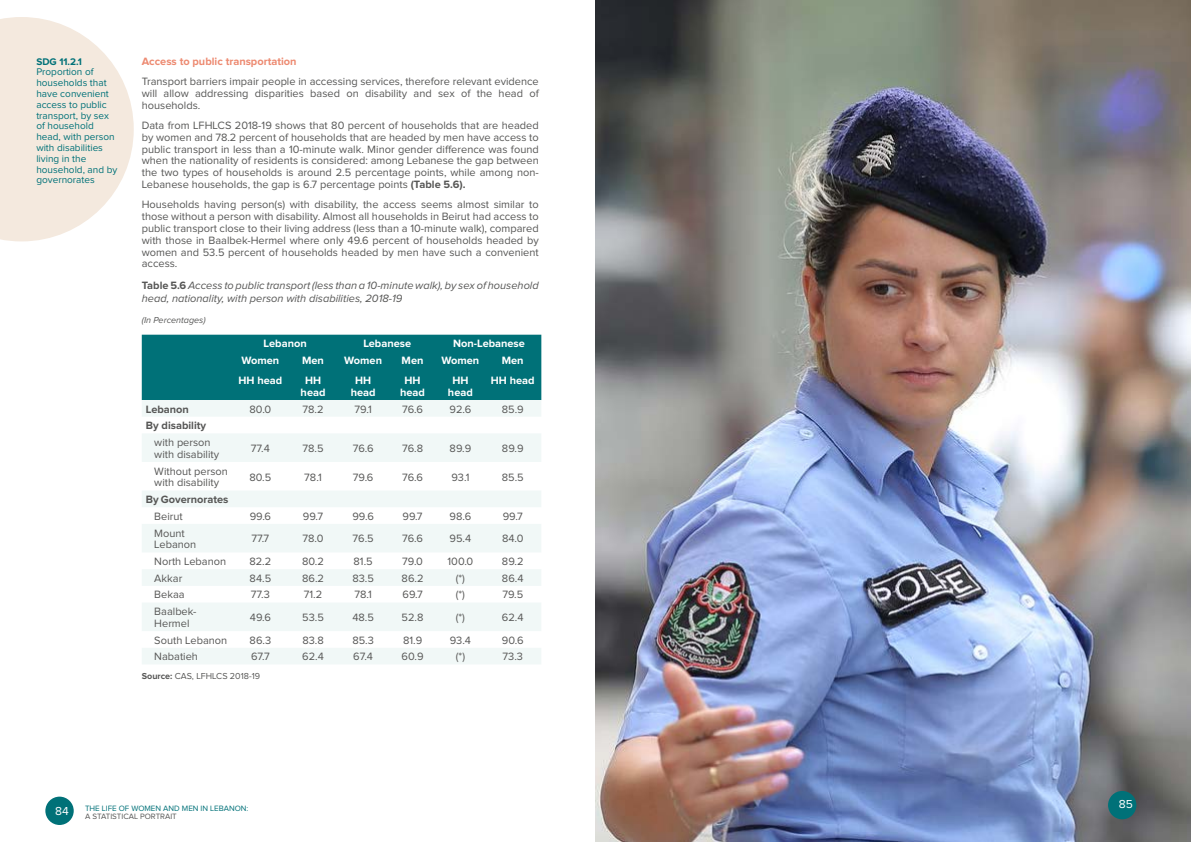
<style>
.page{position:relative;width:1191px;height:842px;background:#fff}
.page>*{position:absolute;margin:0;border:0;box-sizing:border-box;transform-origin:0 0}
.t1{font:12px "Proxima Nova";color:#fff}
.t2{font:11px/11.9px "Proxima Nova";color:#575756}
.t3{font:italic 11px/13.2px "Proxima Nova";color:#575756}
.t4{font:700 11px/19.9px "Proxima Nova";color:#fff}
.t5{font:700 11px "Proxima Nova";color:#575756}
.t6{font:700 11px "Proxima Nova";color:#ed8a71}
.t7{font:10px/10.8px "Proxima Nova";color:#007178}
.t8{font:700 10px "Proxima Nova";color:#007178}
.t9{font:9px "Proxima Nova";color:#575756}
.t10{font:italic 9px "Proxima Nova";color:#575756}
.t11{font:8px "Proxima Nova";color:#007178}
.t12{font:8px "Proxima Nova";color:#575756}
.s1{font-weight:700}
.s2{font-weight:700;font-style:normal}
</style>
<div class="page">
<div style="left:45px;top:797px;width:29px;height:28px;background:#007178;border-radius:50%"></div>
<div style="left:142px;top:335px;width:399px;height:65px;background:#007178"></div>
<svg style="left:142px;top:400px;width:399px;height:264px;fill:#f1f8f7"></svg>
<img style="left:595px;top:0;width:596px;height:842px">
<div style="left:1108px;top:791px;width:28px;height:28px;background:#007178;border-radius:50%"></div>
<svg style="left:0;top:17px;width:134px;height:224px"></svg>
<p class="t8" style="left:36px;top:56px;width:47px">SDG 11.2.1</p>
<p class="t7" style="left:36px;top:67px;width:82px">Proportion of households that have convenient access to public transport, by sex of household head, with person with disabilities living in the household, and by governorates</p>
<p class="t6" style="left:142px;top:55px;width:156px">Access to public transportation</p>
<p class="t2" style="left:142px;top:76px;width:398px;text-align:justify">Transport barriers impair people in accessing services, therefore relevant evidence will allow addressing disparities based on disability and sex of the head of households.</p>
<p class="t2" style="left:142px;top:120px;width:398px;text-align:justify">Data from LFHLCS 2018-19 shows that 80 percent of households that are headed by women and 78.2 percent of households that are headed by men have access to public transport in less than a 10-minute walk. Minor gender difference was found when the nationality of residents is considered: among Lebanese the gap between the two types of households is around 2.5 percentage points, while among non-Lebanese households, the gap is 6.7 percentage points <span class="s1">(Table 5.6).</span></p>
<p class="t2" style="left:142px;top:199px;width:398px;text-align:justify">Households having person(s) with disability, the access seems almost similar to those without a person with disability. Almost all households in Beirut had access to public transport close to their living address (less than a 10-minute walk), compared with those in Baalbek-Hermel where only 49.6 percent of households headed by women and 53.5 percent of households headed by men have such a convenient access.</p>
<p class="t3" style="left:142px;top:279px;width:398px"><span class="s2">Table 5.6</span> Access to public transport (less than a 10-minute walk), by sex of household head, nationality, with person with disabilities, 2018-19</p>
<p class="t10" style="left:142px;top:316px;width:65px">(In Percentages)</p>
<p class="t4" style="left:264px;top:334px;width:45px">Lebanon</p>
<p class="t4" style="left:363px;top:334px;width:49px">Lebanese</p>
<p class="t4" style="left:453px;top:334px;width:73px">Non-Lebanese</p>
<p class="t4" style="left:238px;top:351px;width:45px">Women<br>HH head</p>
<p class="t4" style="left:302px;top:351px;width:23px">Men<br>HH</p>
<p class="t4" style="left:301px;top:383px;width:26px">head</p>
<p class="t4" style="left:491px;top:351px;width:45px;text-align:center">Men<br>HH head</p>
<p class="t4" style="left:441px;top:351px;width:39px;text-align:center">Women<br>HH</p>
<p class="t4" style="left:448px;top:383px;width:26px">head</p>
<p class="t4" style="left:401px;top:351px;width:23px">Men<br>HH</p>
<p class="t4" style="left:400px;top:383px;width:26px">head</p>
<p class="t4" style="left:344px;top:351px;width:39px;text-align:center">Women<br>HH</p>
<p class="t4" style="left:351px;top:383px;width:26px">head</p>
<p class="t5" style="left:146px;top:403px;width:45px">Lebanon</p>
<p class="t2" style="left:249px;top:403px;width:23px">80.0</p>
<p class="t2" style="left:302px;top:403px;width:23px">78.2</p>
<p class="t2" style="left:354px;top:403px;width:19px">79.1</p>
<p class="t2" style="left:402px;top:403px;width:22px">76.6</p>
<p class="t2" style="left:449px;top:403px;width:23px">92.6</p>
<p class="t2" style="left:502px;top:403px;width:23px">85.9</p>
<p class="t5" style="left:146px;top:419px;width:62px">By disability</p>
<p class="t2" style="left:154px;top:437px;width:66px">with person with disability</p>
<p class="t2" style="left:251px;top:443px;width:20px">77.4</p>
<p class="t2" style="left:302px;top:443px;width:23px">78.5</p>
<p class="t2" style="left:353px;top:443px;width:22px">76.6</p>
<p class="t2" style="left:402px;top:443px;width:23px">76.8</p>
<p class="t2" style="left:449px;top:443px;width:23px">89.9</p>
<p class="t2" style="left:502px;top:443px;width:23px">89.9</p>
<p class="t2" style="left:154px;top:465px;width:75px">Without person with disability</p>
<p class="t2" style="left:249px;top:471px;width:23px">80.5</p>
<p class="t2" style="left:304px;top:471px;width:19px">78.1</p>
<p class="t2" style="left:353px;top:471px;width:22px">79.6</p>
<p class="t2" style="left:402px;top:471px;width:22px">76.6</p>
<p class="t2" style="left:451px;top:471px;width:20px">93.1</p>
<p class="t2" style="left:502px;top:471px;width:23px">85.5</p>
<p class="t5" style="left:146px;top:493px;width:84px">By Governorates</p>
<p class="t2" style="left:154px;top:510px;width:30px">Beirut</p>
<p class="t2" style="left:250px;top:510px;width:23px">99.6</p>
<p class="t2" style="left:303px;top:510px;width:22px">99.7</p>
<p class="t2" style="left:352px;top:510px;width:23px">99.6</p>
<p class="t2" style="left:402px;top:510px;width:22px">99.7</p>
<p class="t2" style="left:449px;top:510px;width:23px">98.6</p>
<p class="t2" style="left:502px;top:510px;width:22px">99.7</p>
<p class="t2" style="left:154px;top:527px;width:43px">Mount<br>Lebanon</p>
<p class="t2" style="left:251px;top:533px;width:19px">77.7</p>
<p class="t2" style="left:302px;top:533px;width:22px">78.0</p>
<p class="t2" style="left:352px;top:533px;width:23px">76.5</p>
<p class="t2" style="left:402px;top:533px;width:22px">76.6</p>
<p class="t2" style="left:449px;top:533px;width:23px">95.4</p>
<p class="t2" style="left:502px;top:533px;width:23px">84.0</p>
<p class="t2" style="left:154px;top:556px;width:73px">North Lebanon</p>
<p class="t2" style="left:249px;top:556px;width:23px">82.2</p>
<p class="t2" style="left:302px;top:556px;width:23px">80.2</p>
<p class="t2" style="left:353px;top:556px;width:21px">81.5</p>
<p class="t2" style="left:402px;top:556px;width:22px">79.0</p>
<p class="t2" style="left:447px;top:556px;width:27px">100.0</p>
<p class="t2" style="left:502px;top:556px;width:23px">89.2</p>
<p class="t2" style="left:154px;top:572px;width:29px">Akkar</p>
<p class="t2" style="left:250px;top:572px;width:23px">84.5</p>
<p class="t2" style="left:302px;top:572px;width:23px">86.2</p>
<p class="t2" style="left:352px;top:572px;width:23px">83.5</p>
<p class="t2" style="left:401px;top:572px;width:23px">86.2</p>
<p class="t2" style="left:456px;top:572px;width:11px">(*)</p>
<p class="t2" style="left:502px;top:572px;width:23px">86.4</p>
<p class="t2" style="left:154px;top:589px;width:32px">Bekaa</p>
<p class="t2" style="left:251px;top:589px;width:20px">77.3</p>
<p class="t2" style="left:304px;top:589px;width:20px">71.2</p>
<p class="t2" style="left:354px;top:589px;width:19px">78.1</p>
<p class="t2" style="left:402px;top:589px;width:22px">69.7</p>
<p class="t2" style="left:456px;top:589px;width:11px">(*)</p>
<p class="t2" style="left:502px;top:589px;width:22px">79.5</p>
<p class="t2" style="left:154px;top:606px;width:44px">Baalbek-<br>Hermel</p>
<p class="t2" style="left:250px;top:612px;width:22px">49.6</p>
<p class="t2" style="left:302px;top:612px;width:23px">53.5</p>
<p class="t2" style="left:352px;top:612px;width:23px">48.5</p>
<p class="t2" style="left:401px;top:612px;width:23px">52.8</p>
<p class="t2" style="left:456px;top:612px;width:11px">(*)</p>
<p class="t2" style="left:502px;top:612px;width:23px">62.4</p>
<p class="t2" style="left:154px;top:634px;width:74px">South Lebanon</p>
<p class="t2" style="left:250px;top:634px;width:23px">86.3</p>
<p class="t2" style="left:302px;top:634px;width:23px">83.8</p>
<p class="t2" style="left:352px;top:634px;width:23px">85.3</p>
<p class="t2" style="left:403px;top:634px;width:21px">81.9</p>
<p class="t2" style="left:450px;top:634px;width:23px">93.4</p>
<p class="t2" style="left:502px;top:634px;width:23px">90.6</p>
<p class="t2" style="left:154px;top:651px;width:45px">Nabatieh</p>
<p class="t2" style="left:251px;top:651px;width:20px">67.7</p>
<p class="t2" style="left:302px;top:651px;width:23px">62.4</p>
<p class="t2" style="left:353px;top:651px;width:21px">67.4</p>
<p class="t2" style="left:401px;top:651px;width:23px">60.9</p>
<p class="t2" style="left:456px;top:651px;width:11px">(*)</p>
<p class="t2" style="left:502px;top:651px;width:22px">73.3</p>
<p class="t9" style="left:142px;top:671px;width:120px"><span class="s1">Source:</span> CAS, LFHLCS 2018-19</p>
<p class="t1" style="left:55px;top:804px;width:15px">84</p>
<p class="t11" style="left:85px;top:804px;width:165px">THE LIFE OF WOMEN AND MEN IN LEBANON:</p>
<p class="t12" style="left:85px;top:812px;width:93px">A STATISTICAL PORTRAIT</p>
<p class="t1" style="left:1118px;top:797px;width:16px">85</p>
</div>
